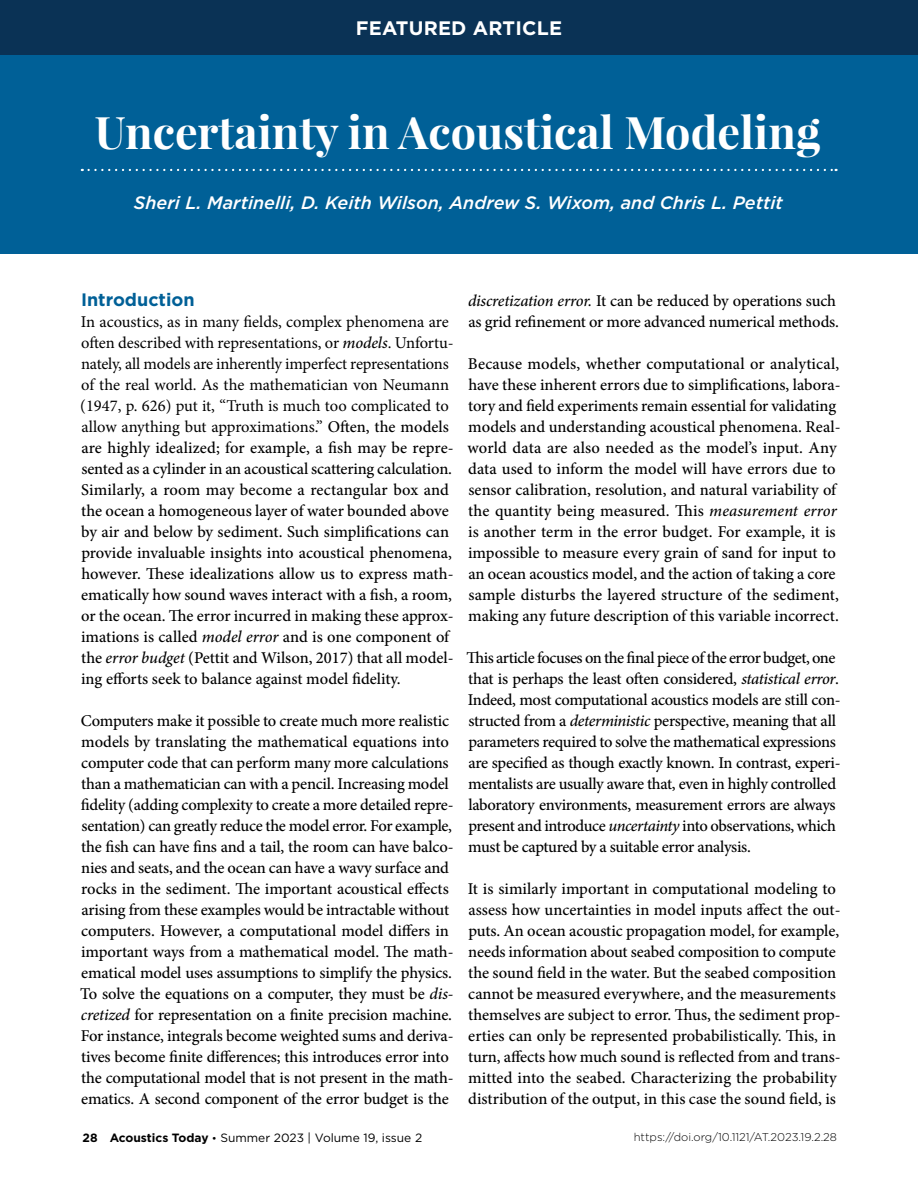
<style>
.page{position:relative;width:918px;height:1188px;background:#fff}
.page>*{position:absolute;margin:0;border:0;box-sizing:border-box;transform-origin:0 0}
.t1{font:700 45px "Playfair Display";color:#fff}
.t2{font:700 19.5px "Gotham";letter-spacing:.01em;color:#fff}
.t3{font:italic 500 18px "Gotham";color:#fff}
.t4{font:700 18px "Gotham";color:#006097}
.t5{font:500 16.5px/21px "Minion Pro";letter-spacing:-.01em;color:#000}
.t6{font:12px "Gotham";color:#000}
.t7{font:300 11.25px "Gotham";color:#000}
.s1{font-weight:400}
.s2{font-style:italic}
.s3{font-weight:700}
.s4{font-size:10.5px}
</style>
<div class="page">
<div style="left:0;top:0;width:918px;height:56px;background:#0a3255"></div>
<div style="left:0;top:56px;width:918px;height:198px;background:#006097"></div>
<svg style="left:89px;top:169px;width:748px;height:2px"></svg>
<p class="t2" style="left:356px;top:15px;width:208px">FEATURED ARTICLE</p>
<h1 class="t1" style="left:95px;top:103px;width:727px">Uncertainty in Acoustical Modeling</h1>
<p class="t3" style="left:134px;top:191px;width:650px">Sheri L. Martinelli, D. Keith Wilson, Andrew S. Wixom, and Chris L. Pettit</p>
<p class="t4" style="left:81px;top:288px;width:115px">Introduction</p>
<p class="t5" style="left:80px;top:311px;width:375px"><span class="s1">In acoustics, as in many fields, complex phenomena are often described with representations, or</span> <span class="s2">models</span><span class="s1">. Unfortu&shy;nately, all models are inherently imperfect representations of the real world. As the mathematician von Neumann (1947, p. 626) put it, “Truth is much too complicated to allow anything but approximations.”</span> Often, the models are highly idealized; for example, a fish may be repre&shy;sented as a cylinder in an acoustical scattering calculation.<br>Similarly, a room may become a rectangular box and the ocean a homogeneous layer of water bounded above by air and below by sediment. Such simplifications can provide invaluable insights into acoustical phenomena, however. These idealizations allow us to express math&shy;ematically how sound waves interact with a fish, a room, or the ocean. The error incurred in making these approx&shy;imations is called <span class="s2">model error</span> and is one component of the <span class="s2">error budget</span> (Pettit and Wilson, 2017) that all model&shy;ing efforts seek to balance against model fidelity.</p>
<p class="t5" style="left:80px;top:710px;width:375px">Computers make it possible to create much more realistic models by translating the mathematical equations into computer code that can perform many more calculations than a mathematician can with a pencil. Increasing model fidelity (adding complexity to create a more detailed repre&shy;sentation) can greatly reduce the model error. For example, the fish can have fins and a tail, the room can have balco&shy;nies and seats, and the ocean can have a wavy surface and rocks in the sediment. The important acoustical effects arising from these examples would be intractable without computers. However, a computational model differs in important ways from a mathematical model. The math&shy;ematical model uses assumptions to simplify the physics.<br>To solve the equations on a computer, they must be <span class="s2">dis&shy;cretized</span> for representation on a finite precision machine.<br>For instance, integrals become weighted sums and deriva&shy;tives become finite differences; this introduces error into the computational model that is not present in the math&shy;ematics. A second component of the error budget is the</p>
<p class="t6" style="left:83px;top:1130px;width:341px"><span class="s3">28 Acoustics Today</span> <span class="s4">•</span> Summer 2023 | Volume 19, issue 2</p>
<p class="t5" style="left:468px;top:290px;width:373px"><span class="s2">discretization error.</span> It can be reduced by operations such as grid refinement or more advanced numerical methods.</p>
<p class="t5" style="left:468px;top:353px;width:374px">Because models, whether computational or analytical, have these inherent errors due to simplifications, labora&shy;tory and field experiments remain essential for validating models and understanding acoustical phenomena. Real&shy;world data are also needed as the model’s input. Any data used to inform the model will have errors due to sensor calibration, resolution, and natural variability of the quantity being measured. This <span class="s2">measurement error </span>is another term in the error budget. For example, it is impossible to measure every grain of sand for input to an ocean acoustics model, and the action of taking a core sample disturbs the layered structure of the sediment, making any future description of this variable incorrect.</p>
<p class="t5" style="left:467px;top:647px;width:375px">This article focuses on the final piece of the error budget, one that is perhaps the least often considered, <span class="s2">statistical error</span>.<br>Indeed, most computational acoustics models are still con&shy;structed from a <span class="s2">deterministic</span> perspective, meaning that all parameters required to solve the mathematical expressions are specified as though exactly known. In contrast, experi&shy;mentalists are usually aware that, even in highly controlled laboratory environments, measurement errors are always present and introduce <span class="s2">uncertainty</span> into observations, which must be captured by a suitable error analysis.</p>
<p class="t5" style="left:468px;top:878px;width:374px">It is similarly important in computational modeling to assess how uncertainties in model inputs affect the out&shy;puts. An ocean acoustic propagation model, for example, needs information about seabed composition to compute the sound field in the water. But the seabed composition cannot be measured everywhere, and the measurements themselves are subject to error. Thus, the sediment prop&shy;erties can only be represented probabilistically. This, in turn, affects how much sound is reflected from and trans&shy;mitted into the seabed. Characterizing the probability distribution of the output, in this case the sound field, is</p>
<p class="t7" style="left:634px;top:1130px;width:205px">https://doi.org/10.1121/AT.2023.19.2.28</p>
</div>
